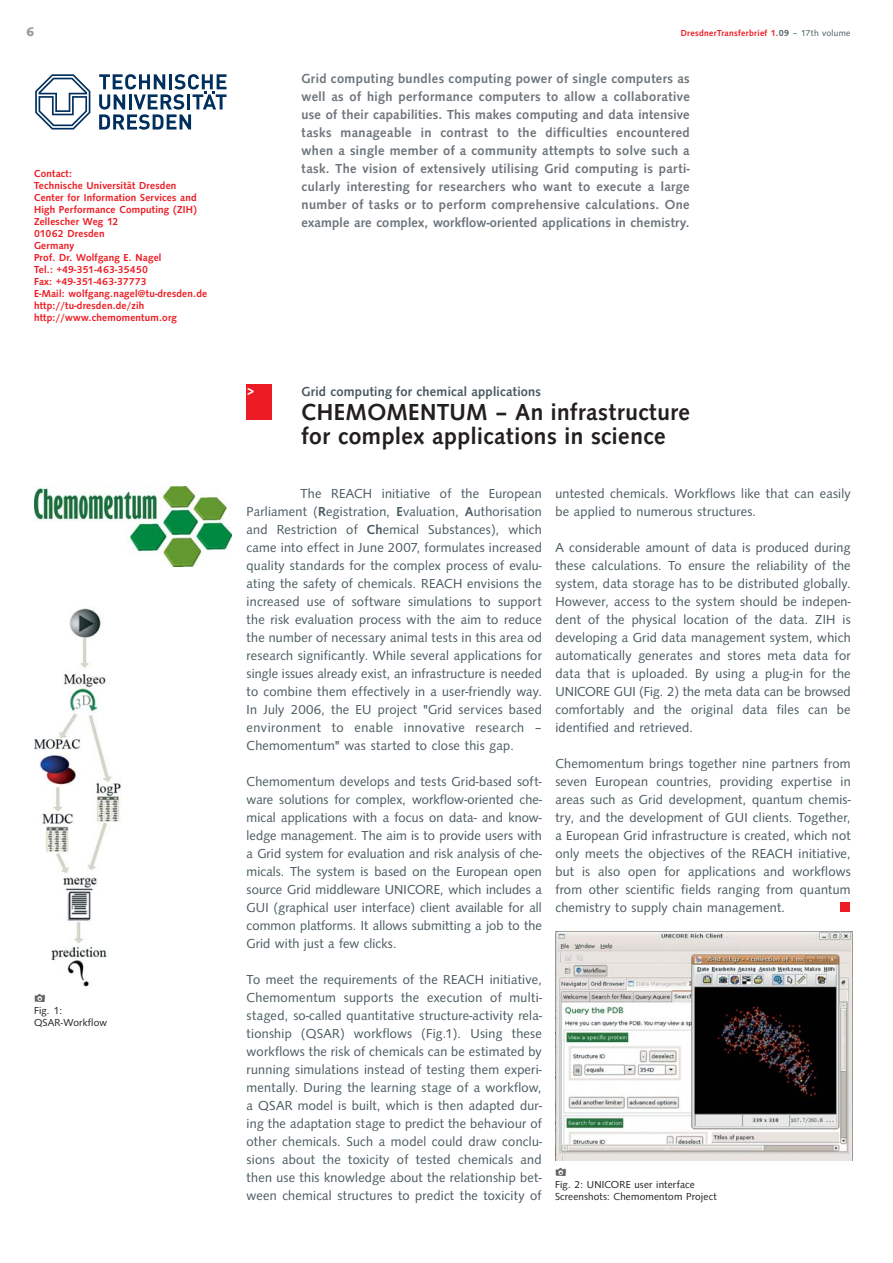
<style>
.page{position:relative;width:893px;height:1263px;background:#fff}
.page>*{position:absolute;margin:0;border:0;box-sizing:border-box;transform-origin:0 0}
.t1{font:500 24px/24px "Syntax D";letter-spacing:.025em;color:#231f20}
.t2{font:13.5px/18px "Syntax D";letter-spacing:.02em;color:#495a60;text-align:justify}
.t3{font:500 13.5px/18px "Syntax D";letter-spacing:.015em;color:#6d757b;text-align:justify}
.t4{font:500 13.5px "Syntax D";letter-spacing:.025em;color:#495a60}
.t5{font:500 13.5px "Syntax D";color:#fff}
.t6{font:700 12.75px "Syntax D";color:#95989d}
.t7{font:500 10.5px/12px "Syntax D";letter-spacing:.02em;color:#ed1c24}
.t8{font:10.5px/12px "Syntax D";letter-spacing:.02em;color:#231f20}
.t9{font:500 9px "Syntax D";letter-spacing:.04em;color:#ed1c24}
.s1{color:#495a60}
.s2{font-weight:400;color:#495a60}
.s3{font-weight:500}
</style>
<div class="page">
<div style="left:840px;top:903px;width:9px;height:9px;background:#ed1c24"></div>
<div style="left:246px;top:385px;width:26px;height:35px;background:#ed1c24"></div>
<svg style="left:99px;top:74px;width:128px;height:56px"></svg>
<svg style="left:35px;top:74px;width:55px;height:56px"></svg>
<img style="left:34px;top:486px;width:198px;height:80px">
<img style="left:555px;top:931px;width:297px;height:229px">
<img style="left:34px;top:608px;width:87px;height:379px">
<p class="t6" style="left:26px;top:26px;width:9px">6</p>
<p class="t9" style="left:681px;top:29px;width:171px">DresdnerTransferbrief 1.<span class="s1">09</span> <span class="s2">– 17th volume</span></p>
<p class="t7" style="left:34px;top:168px;width:175px">Contact:<br>Technische Universität Dresden<br>Center for Information Services and<br>High Performance Computing (ZIH)<br>Zellescher Weg 12<br>01062 Dresden<br>Germany<br>Prof. Dr. Wolfgang E. Nagel<br>Tel.: +49-351-463-35450<br>Fax: +49-351-463-37773<br>E-Mail: wolfgang.nagel@tu-dresden.de http://tu-dresden.de/zih http://www.chemomentum.org</p>
<p class="t8" style="left:34px;top:1005px;width:74px">Fig. 1:<br>QSAR-Workflow</p>
<p class="t3" style="left:302px;top:70px;width:390px">Grid computing bundles computing power of single computers as well as of high performance computers to allow a collaborative use of their capabilities. This makes computing and data intensive tasks manageable in contrast to the difficulties encountered when a single member of a community attempts to solve such a task. The vision of extensively utilising Grid computing is parti&shy;cularly interesting for researchers who want to execute a large number of tasks or to perform comprehensive calculations. One example are complex, workflow-oriented applications in chemistry.</p>
<p class="t5" style="left:248px;top:385px;width:8px">&gt;</p>
<p class="t4" style="left:302px;top:385px;width:241px">Grid computing for chemical applications</p>
<h1 class="t1" style="left:302px;top:401px;width:390px">CHEMOMENTUM – An infrastructure for complex applications in science</h1>
<p class="t2" style="left:247px;top:485px;width:297px;text-indent:54px">The REACH initiative of the European Parliament (<span class="s3">R</span>egistration, <span class="s3">E</span>valuation, <span class="s3">A</span>uthorisation and Restriction of <span class="s3">Ch</span>emical Substances), which came into effect in June 2007, formulates increased quality standards for the complex process of evalu&shy;ating the safety of chemicals. REACH envisions the increased use of software simulations to support the risk evaluation process with the aim to reduce the number of necessary animal tests in this area od research significantly. While several applications for single issues already exist, an infrastructure is needed to combine them effectively in a user-friendly way.<br>In July 2006, the EU project "Grid services based environment to enable innovative research – Chemomentum" was started to close this gap.</p>
<p class="t2" style="left:247px;top:773px;width:297px">Chemomentum develops and tests Grid-based soft&shy;ware solutions for complex, workflow-oriented che&shy;mical applications with a focus on data- and know&shy;ledge management. The aim is to provide users with a Grid system for evaluation and risk analysis of che&shy;micals. The system is based on the European open source Grid middleware UNICORE, which includes a GUI (graphical user interface) client available for all common platforms. It allows submitting a job to the Grid with just a few clicks.</p>
<p class="t2" style="left:247px;top:971px;width:297px">To meet the requirements of the REACH initiative, Chemomentum supports the execution of multi&shy;staged, so-called quantitative structure-activity rela&shy;tionship (QSAR) workflows (Fig.1). Using these workflows the risk of chemicals can be estimated by running simulations instead of testing them experi&shy;mentally. During the learning stage of a workflow, a QSAR model is built, which is then adapted dur&shy;ing the adaptation stage to predict the behaviour of other chemicals. Such a model could draw conclu&shy;sions about the toxicity of tested chemicals and then use this knowledge about the relationship bet&shy;ween chemical structures to predict the toxicity of</p>
<p class="t2" style="left:555px;top:485px;width:297px">untested chemicals. Workflows like that can easily be applied to numerous structures.</p>
<p class="t2" style="left:555px;top:539px;width:297px">A considerable amount of data is produced during these calculations. To ensure the reliability of the system, data storage has to be distributed globally.<br>However, access to the system should be indepen&shy;dent of the physical location of the data. ZIH is developing a Grid data management system, which automatically generates and stores meta data for data that is uploaded. By using a plug-in for the UNICORE GUI (Fig. 2) the meta data can be browsed comfortably and the original data files can be identified and retrieved.</p>
<p class="t2" style="left:555px;top:755px;width:297px">Chemomentum brings together nine partners from seven European countries, providing expertise in areas such as Grid development, quantum chemis&shy;try, and the development of GUI clients. Together, a European Grid infrastructure is created, which not only meets the objectives of the REACH initiative, but is also open for applications and workflows from other scientific fields ranging from quantum chemistry to supply chain management.</p>
<p class="t8" style="left:555px;top:1179px;width:163px">Fig. 2: UNICORE user interface<br>Screenshots: Chemomentom Project</p>
</div>
